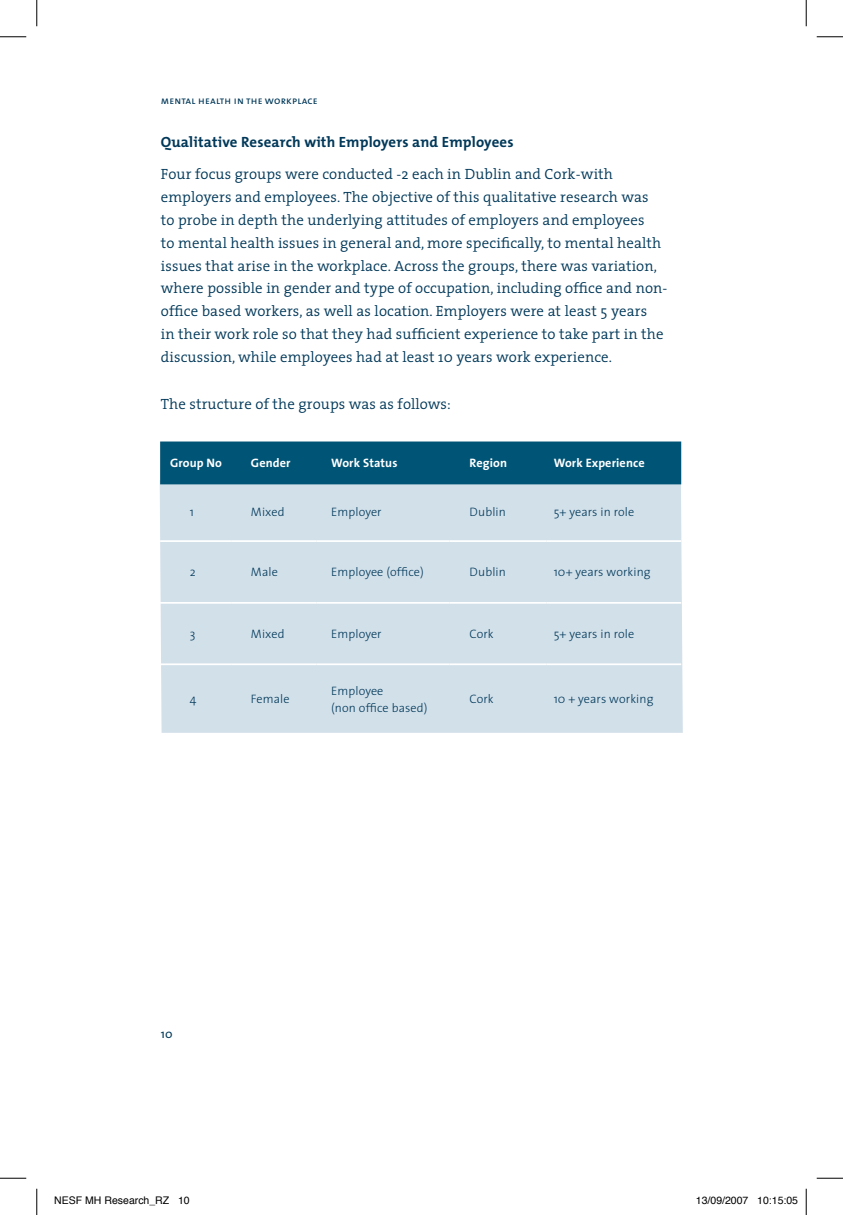
<style>
.page{position:relative;width:843px;height:1215px;background:#fff}
.page>*{position:absolute;margin:0;border:0;box-sizing:border-box;transform-origin:0 0}
.t1{font:300 14.88px/22.8px "The Serif";letter-spacing:.01em;color:#003859}
.t2{font:700 14.88px "The Mix";letter-spacing:.01em;color:#003859}
.t3{font:300 12.25px/17.5px "The Sans";letter-spacing:.01em;color:#003859}
.t4{font:700 12.25px "The Sans";letter-spacing:.01em;color:#fff}
.t5{font:12.25px "The Sans";color:#003859}
.t6{font:10.5px "Helvetica";color:#000}
.t7{font:10.5px "The Sans Caps";letter-spacing:.015em;color:#003859}
</style>
<div class="page">
<div style="left:160px;top:480px;width:522px;height:253px;background:#d2e0ea"></div>
<div style="left:160px;top:441px;width:521px;height:43px;background:#005476"></div>
<hr style="left:160px;top:540px;width:71px;height:2px;background:#fff">
<hr style="left:231px;top:540px;width:85px;height:2px;background:#fff">
<hr style="left:316px;top:540px;width:133px;height:2px;background:#fff">
<hr style="left:449px;top:540px;width:97px;height:2px;background:#fff">
<hr style="left:546px;top:540px;width:135px;height:2px;background:#fff">
<hr style="left:160px;top:602px;width:71px;height:1px;background:#fff">
<hr style="left:231px;top:602px;width:85px;height:1px;background:#fff">
<hr style="left:316px;top:602px;width:133px;height:1px;background:#fff">
<hr style="left:449px;top:602px;width:97px;height:1px;background:#fff">
<hr style="left:546px;top:602px;width:135px;height:1px;background:#fff">
<hr style="left:160px;top:663px;width:71px;height:2px;background:#fff">
<hr style="left:231px;top:663px;width:85px;height:2px;background:#fff">
<hr style="left:316px;top:663px;width:133px;height:2px;background:#fff">
<hr style="left:449px;top:663px;width:97px;height:2px;background:#fff">
<hr style="left:546px;top:663px;width:135px;height:2px;background:#fff">
<svg style="left:0;top:36px;width:26px;height:1px"></svg>
<svg style="left:816px;top:36px;width:26px;height:1px"></svg>
<svg style="left:0;top:1177px;width:26px;height:1px"></svg>
<svg style="left:816px;top:1177px;width:26px;height:1px"></svg>
<svg style="left:36px;top:0;width:1px;height:26px"></svg>
<svg style="left:36px;top:1188px;width:1px;height:26px"></svg>
<svg style="left:805px;top:0;width:1px;height:26px"></svg>
<svg style="left:805px;top:1188px;width:1px;height:26px"></svg>
<p class="t7" style="left:161px;top:92px;width:158px">mental health in the workplace</p>
<p class="t2" style="left:161px;top:129px;width:354px">Qualitative Research with Employers and Employees</p>
<p class="t1" style="left:161px;top:163px;width:508px">Four focus groups were conducted -2 each in Dublin and Cork-with employers and employees. The objective of this qualitative research was<br>to probe in depth the underlying attitudes of employers and employees<br>to mental health issues in general and, more specifically, to mental health issues that arise in the workplace. Across the groups, there was variation, where possible in gender and type of occupation, including office and non&shy;office based workers, as well as location. Employers were at least 5 years<br>in their work role so that they had sufficient experience to take part in the discussion, while employees had at least 10 years work experience.</p>
<p class="t1" style="left:161px;top:392px;width:291px">The structure of the groups was as follows:</p>
<p class="t4" style="left:170px;top:453px;width:53px">Group No</p>
<p class="t4" style="left:251px;top:453px;width:41px">Gender</p>
<p class="t4" style="left:331px;top:453px;width:68px">Work Status</p>
<p class="t4" style="left:469px;top:453px;width:39px">Region</p>
<p class="t4" style="left:553px;top:453px;width:92px">Work Experience</p>
<p class="t3" style="left:190px;top:503px;width:6px">1</p>
<p class="t3" style="left:251px;top:503px;width:35px">Mixed</p>
<p class="t3" style="left:331px;top:503px;width:52px">Employer</p>
<p class="t3" style="left:469px;top:503px;width:38px">Dublin</p>
<p class="t3" style="left:553px;top:503px;width:82px">5+ years in role</p>
<p class="t3" style="left:190px;top:563px;width:7px">2</p>
<p class="t3" style="left:251px;top:563px;width:28px">Male</p>
<p class="t3" style="left:331px;top:563px;width:94px">Employee (office)</p>
<p class="t3" style="left:469px;top:563px;width:38px">Dublin</p>
<p class="t3" style="left:553px;top:563px;width:98px">10+ years working</p>
<p class="t3" style="left:190px;top:624px;width:7px">3</p>
<p class="t3" style="left:251px;top:624px;width:35px">Mixed</p>
<p class="t3" style="left:331px;top:624px;width:52px">Employer</p>
<p class="t3" style="left:469px;top:624px;width:26px">Cork</p>
<p class="t3" style="left:553px;top:624px;width:82px">5+ years in role</p>
<p class="t3" style="left:190px;top:690px;width:8px">4</p>
<p class="t3" style="left:251px;top:690px;width:40px">Female</p>
<p class="t3" style="left:331px;top:681px;width:98px">Employee<br>(non office based)</p>
<p class="t3" style="left:469px;top:690px;width:26px">Cork</p>
<p class="t3" style="left:553px;top:690px;width:101px">10 + years working</p>
<p class="t5" style="left:161px;top:1023px;width:13px">10</p>
<p class="t6" style="left:54px;top:1193px;width:137px">NESF MH Research_RZ 10</p>
<p class="t6" style="left:695px;top:1193px;width:104px">13/09/2007 10:15:05</p>
</div>
